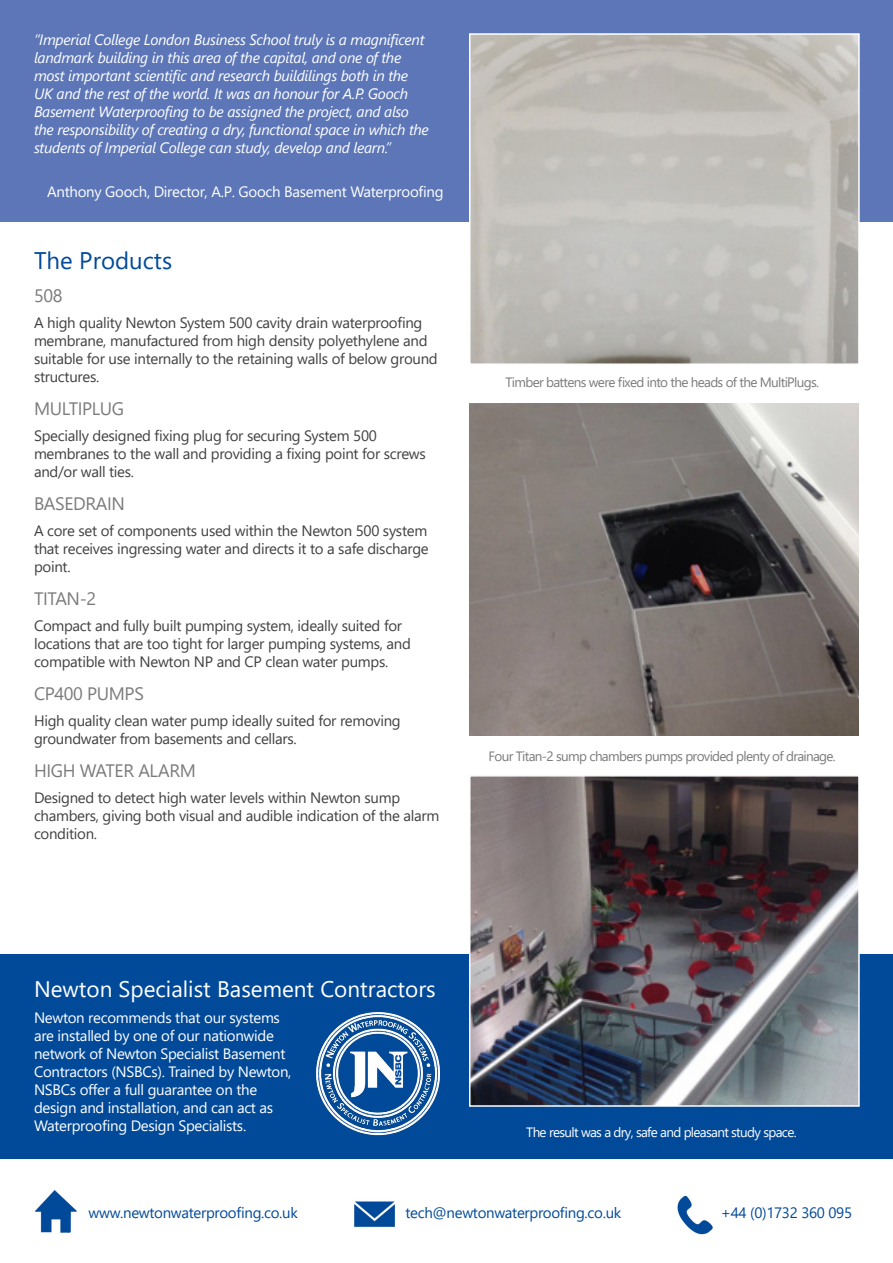
<style>
.page{position:relative;width:893px;height:1263px;background:#fff}
.page>*{position:absolute;margin:0;border:0;box-sizing:border-box;transform-origin:0 0}
.t1{font:24px "Segoe UI";color:#014a99}
.t2{font:22.5px "Segoe UI";color:#fff}
.t3{font:18px "Segoe UI";letter-spacing:-.02em;color:#7b7b7b}
.t4{font:15px/18px "Segoe UI";letter-spacing:-.02em;color:#414042}
.t5{font:italic 15px/18px "Segoe UI";letter-spacing:-.02em;color:#fff}
.t6{font:15px/18px "Segoe UI";letter-spacing:-.02em;color:#fff}
.t7{font:15px "Segoe UI";letter-spacing:-.02em;color:#004a99}
.t8{font:13.5px "Segoe UI";letter-spacing:-.05em;color:#7b7b7b}
.t9{font:13.5px "Segoe UI";letter-spacing:-.05em;color:#fff}
</style>
<div class="page">
<div style="left:0;top:955px;width:893px;height:204px;background:#004a99"></div>
<img style="left:472px;top:778px;width:385px;height:326px">
<div style="left:469px;top:775px;width:391px;height:332px;border:2px solid #fff"></div>
<img style="left:470px;top:404px;width:389px;height:331px">
<div style="left:0;top:0;width:893px;height:221px;background:#5c76b8"></div>
<img style="left:316px;top:1012px;width:123px;height:123px">
<img style="left:354px;top:1201px;width:41px;height:26px">
<img style="left:35px;top:1191px;width:42px;height:42px">
<img style="left:677px;top:1195px;width:36px;height:40px">
<img style="left:472px;top:36px;width:385px;height:326px">
<div style="left:469px;top:33px;width:391px;height:332px;border:2px solid #fff"></div>
<p class="t5" style="left:34px;top:28px;width:396px">“Imperial College London Business School truly is a magnificent landmark building in this area of the capital, and one of the most important scientific and research buildilings both in the UK and the rest of the world. It was an honour for A.P. Gooch Basement Waterproofing to be assigned the project, and also the responsibility of creating a dry, functional space in which the students of Imperial College can study, develop and learn.”</p>
<p class="t6" style="left:47px;top:182px;width:398px">Anthony Gooch, Director, A.P. Gooch Basement Waterproofing</p>
<h1 class="t1" style="left:34px;top:238px;width:140px">The Products</h1>
<p class="t3" style="left:34px;top:278px;width:30px">508</p>
<p class="t4" style="left:34px;top:312px;width:405px">A high quality Newton System 500 cavity drain waterproofing membrane, manufactured from high density polyethylene and suitable for use internally to the retaining walls of below ground structures.</p>
<p class="t3" style="left:34px;top:391px;width:92px">MULTIPLUG</p>
<p class="t4" style="left:34px;top:425px;width:393px">Specially designed fixing plug for securing System 500 membranes to the wall and providing a fixing point for screws and/or wall ties.</p>
<p class="t3" style="left:34px;top:486px;width:92px">BASEDRAIN</p>
<p class="t4" style="left:34px;top:520px;width:396px;text-align:justify">A core set of components used within the Newton 500 system that receives ingressing water and directs it to a safe discharge point.</p>
<p class="t3" style="left:34px;top:581px;width:64px">TITAN-2</p>
<p class="t4" style="left:34px;top:615px;width:378px">Compact and fully built pumping system, ideally suited for locations that are too tight for larger pumping systems, and compatible with Newton NP and CP clean water pumps.</p>
<p class="t3" style="left:34px;top:676px;width:111px">CP400 PUMPS</p>
<p class="t4" style="left:34px;top:710px;width:368px">High quality clean water pump ideally suited for removing groundwater from basements and cellars.</p>
<p class="t3" style="left:34px;top:753px;width:164px">HIGH WATER ALARM</p>
<p class="t4" style="left:34px;top:787px;width:407px">Designed to detect high water levels within Newton sump chambers, giving both visual and audible indication of the alarm condition.</p>
<p class="t8" style="left:505px;top:369px;width:315px">Timber battens were fixed into the heads of the MultiPlugs.</p>
<p class="t8" style="left:489px;top:743px;width:349px">Four Titan-2 sump chambers pumps provided plenty of drainage.</p>
<h2 class="t2" style="left:34px;top:967px;width:403px">Newton Specialist Basement Contractors</h2>
<p class="t6" style="left:34px;top:1007px;width:259px">Newton recommends that our systems are installed by one of our nationwide network of Newton Specialist Basement Contractors (NSBCs). Trained by Newton, NSBCs offer a full guarantee on the design and installation, and can act as Waterproofing Design Specialists.</p>
<p class="t9" style="left:526px;top:1120px;width:272px">The result was a dry, safe and pleasant study space.</p>
<p class="t7" style="left:89px;top:1198px;width:211px">www.newtonwaterproofing.co.uk</p>
<p class="t7" style="left:405px;top:1198px;width:217px">tech@newtonwaterproofing.co.uk</p>
<p class="t7" style="left:721px;top:1198px;width:133px">+44 (0)1732 360 095</p>
</div>
